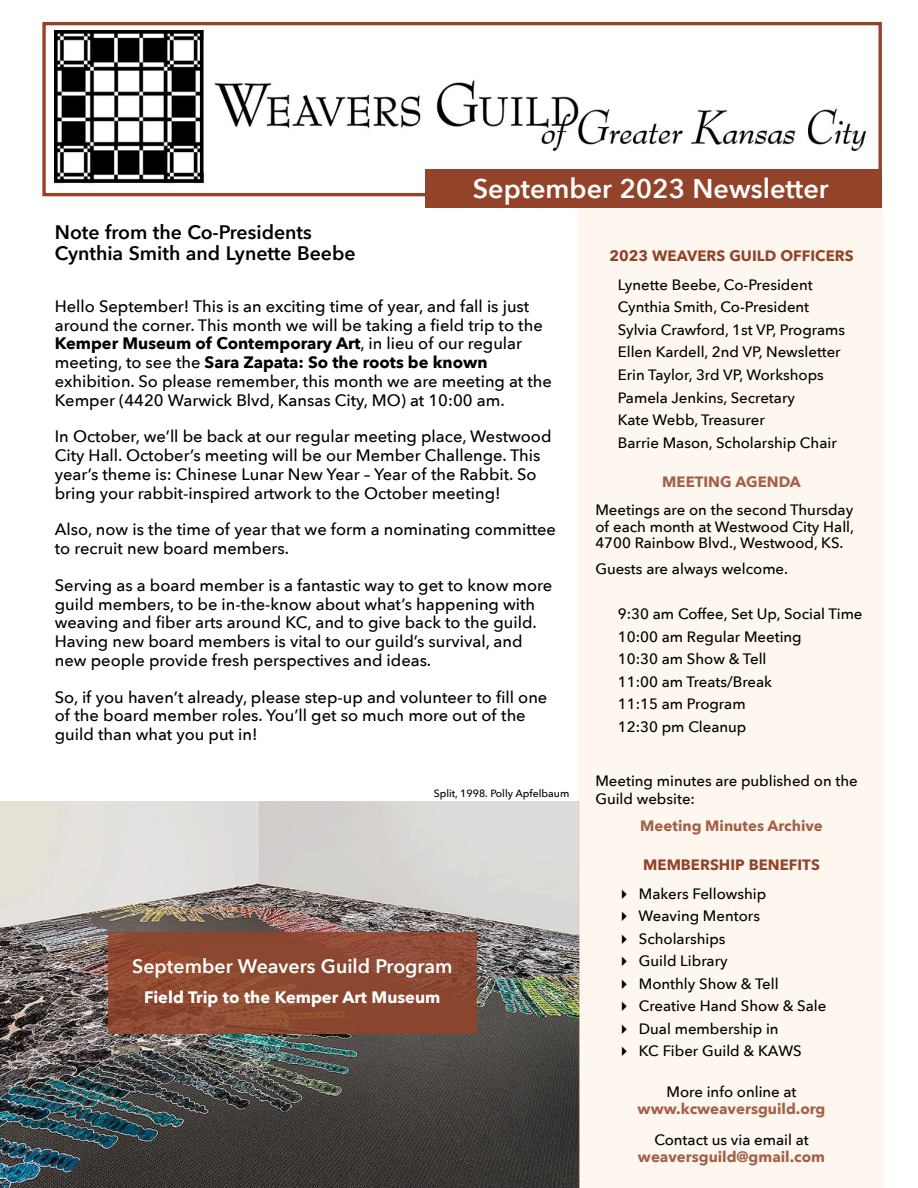
<style>
.page{position:relative;width:918px;height:1188px;background:#fff}
.page>*{position:absolute;margin:0;border:0;box-sizing:border-box;transform-origin:0 0}
.t1{font:600 27px "Avenir Next";color:#fff}
.t2{font:600 19.5px/21px "Avenir Next";color:#000}
.t3{font:600 19.5px "Avenir Next";color:#fff}
.t4{font:500 16.5px/18.8px "Avenir Next";color:#000}
.t5{font:700 16.5px "Avenir Next";color:#fff}
.t6{font:500 15px/22.5px "Avenir Next";color:#000}
.t7{font:700 15px "Avenir Next";color:rgb(147 67 41/.84)}
.t8{font:700 15px "Avenir Next";color:#934329}
.t9{font:500 10.5px "Avenir Next";color:#000}
.s1{font-weight:700}
</style>
<div class="page">
<img style="left:0;top:802px;width:578px;height:386px">
<div style="left:42px;top:22px;width:840px;height:174px;background:#fff;border:3px solid #934329"></div>
<img style="left:54px;top:30px;width:811px;height:154px">
<div style="left:578px;top:192px;width:304px;height:996px;background:#fef7f0"></div>
<div style="left:210px;top:163px;width:317px;height:25px;background:#fff"></div>
<div style="left:425px;top:169px;width:457px;height:39px;background:#934329"></div>
<div style="left:108px;top:933px;width:369px;height:101px;background:#934329;opacity:.84"></div>
<h1 class="t1" style="left:473px;top:171px;width:358px">September 2023 Newsletter</h1>
<p class="t2" style="left:55px;top:222px;width:302px">Note from the Co-Presidents<br>Cynthia Smith and Lynette Beebe</p>
<p class="t4" style="left:55px;top:297px;width:499px">Hello September! This is an exciting time of year, and fall is just around the corner. This month we will be taking a field trip to the <span class="s1">Kemper Museum of Contemporary Art</span>, in lieu of our regular meeting, to see the <span class="s1">Sara Zapata: So the roots be known </span>exhibition. So please remember, this month we are meeting at the Kemper (4420 Warwick Blvd, Kansas City, MO) at 10:00 am.</p>
<p class="t4" style="left:55px;top:428px;width:498px">In October, we’ll be back at our regular meeting place, Westwood City Hall. October’s meeting will be our Member Challenge. This year’s theme is: Chinese Lunar New Year – Year of the Rabbit. So bring your rabbit-inspired artwork to the October meeting!</p>
<p class="t4" style="left:55px;top:521px;width:503px">Also, now is the time of year that we form a nominating committee to recruit new board members.</p>
<p class="t4" style="left:55px;top:576px;width:499px">Serving as a board member is a fantastic way to get to know more guild members, to be in-the-know about what’s happening with weaving and fiber arts around KC, and to give back to the guild.<br>Having new board members is vital to our guild’s survival, and new people provide fresh perspectives and ideas.</p>
<p class="t4" style="left:55px;top:688px;width:494px">So, if you haven’t already, please step-up and volunteer to fill one of the board member roles. You’ll get so much more out of the guild than what you put in!</p>
<p class="t9" style="left:434px;top:787px;width:137px">Split, 1998. Polly Apfelbaum</p>
<p class="t3" style="left:132px;top:954px;width:322px">September Weavers Guild Program</p>
<p class="t5" style="left:144px;top:987px;width:298px">Field Trip to the Kemper Art Museum</p>
<p class="t8" style="left:609px;top:246px;width:246px">2023 WEAVERS GUILD OFFICERS</p>
<p class="t6" style="left:618px;top:274px;width:229px">Lynette Beebe, Co-President<br>Cynthia Smith, Co-President<br>Sylvia Crawford, 1st VP, Programs<br>Ellen Kardell, 2nd VP, Newsletter<br>Erin Taylor, 3rd VP, Workshops<br>Pamela Jenkins, Secretary<br>Kate Webb, Treasurer<br>Barrie Mason, Scholarship Chair</p>
<p class="t7" style="left:662px;top:472px;width:140px">MEETING AGENDA</p>
<p class="t6" style="left:595px;top:502px;width:260px;line-height:16.5px;text-align:justify">Meetings are on the second Thursday of each month at Westwood City Hall, 4700 Rainbow Blvd., Westwood, KS.</p>
<p class="t6" style="left:595px;top:558px;width:194px">Guests are always welcome.</p>
<p class="t6" style="left:618px;top:603px;width:246px">9:30 am Coffee, Set Up, Social Time<br>10:00 am Regular Meeting<br>10:30 am Show &amp; Tell<br>11:00 am Treats/Break<br>11:15 am Program<br>12:30 pm Cleanup</p>
<p class="t6" style="left:595px;top:772px;width:264px;line-height:18px">Meeting minutes are published on the<br>Guild website:</p>
<p class="t7" style="left:640px;top:816px;width:184px">Meeting Minutes Archive</p>
<p class="t8" style="left:643px;top:855px;width:178px">MEMBERSHIP BENEFITS</p>
<p class="t6" style="left:639px;top:883px;width:189px">Makers Fellowship<br>Weaving Mentors<br>Scholarships<br>Guild Library<br>Monthly Show &amp; Tell<br>Creative Hand Show &amp; Sale<br>Dual membership in<br>KC Fiber Guild &amp; KAWS</p>
<p class="t6" style="left:667px;top:1081px;width:132px">More info online at</p>
<p class="t7" style="left:638px;top:1099px;width:189px">www.kcweaversguild.org</p>
<p class="t6" style="left:654px;top:1129px;width:156px">Contact us via email at</p>
<p class="t7" style="left:638px;top:1147px;width:189px">weaversguild@gmail.com</p>
</div>
